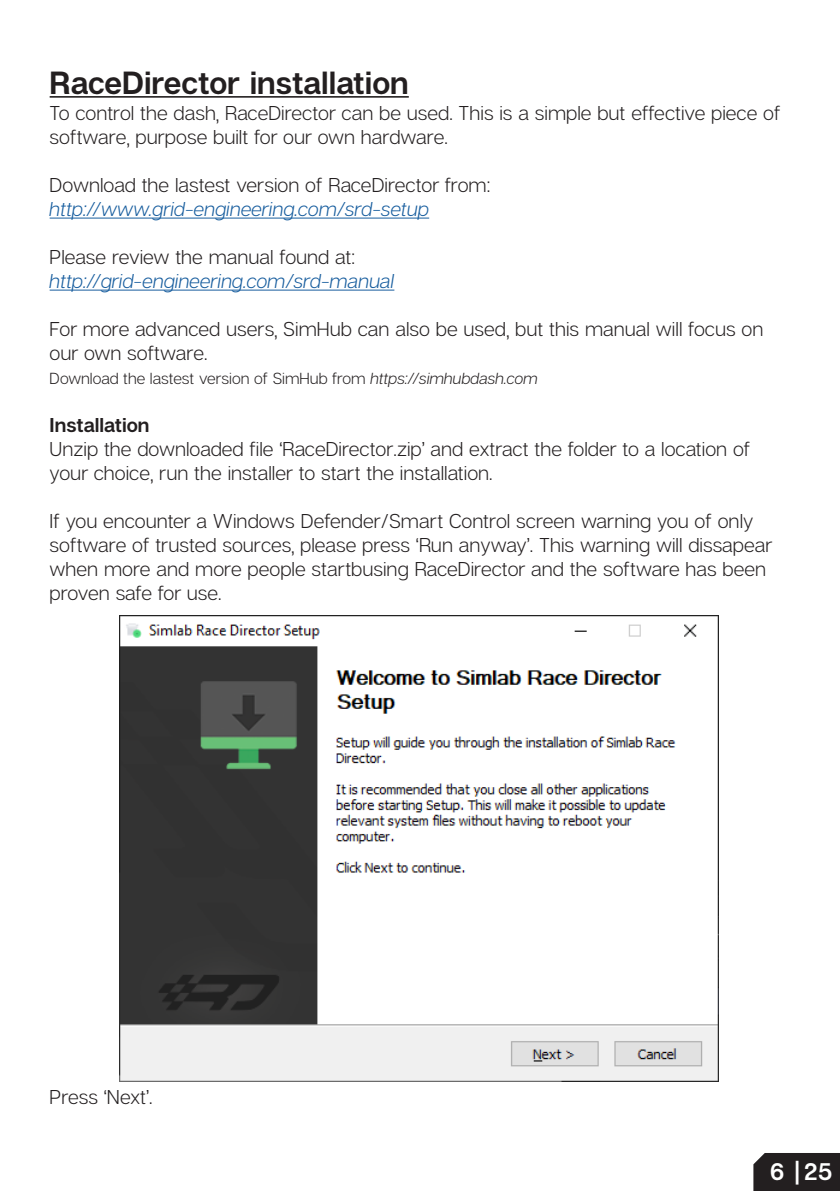
<style>
.page{position:relative;width:840px;height:1191px;background:#fff}
.page>*{position:absolute;margin:0;border:0;box-sizing:border-box;transform-origin:0 0}
.t1{font:700 32px "Articulat CF";color:#231f20}
.t2{font:700 24px "Articulat CF";color:#fff}
.Paragraph_Style_1_Al{font:20px/24px "Articulat CF Text";color:#231f20}
.Paragraph_Style_1_Al-2{font:italic 20px "Articulat CF Text";color:#175d9e}
.Paragraph_Style_1_Al-3{font:16px "Articulat CF Text";color:#231f20}
.s1{font-style:italic}
.s2{font-family:"Articulat CF";font-weight:700}
</style>
<div class="page">
<div style="left:753px;top:1153px;width:86px;height:38px;background:#231f20"></div>
<hr style="left:50px;top:96px;width:358px;height:2px;background:#231f20">
<hr style="left:50px;top:218px;width:379px;height:1px;background:#175d9e">
<hr style="left:50px;top:290px;width:344px;height:1px;background:#175d9e">
<img style="left:119px;top:615px;width:599px;height:466px">
<p class="t1" style="left:50px;top:63px;width:360px">RaceDirector installation</p>
<p class="Paragraph_Style_1_Al" style="left:50px;top:102px;width:732px">To control the dash, RaceDirector can be used. This is a simple but effective piece of software, purpose built for our own hardware.</p>
<p class="Paragraph_Style_1_Al" style="left:50px;top:174px;width:442px">Download the lastest version of RaceDirector from:</p>
<p class="Paragraph_Style_1_Al-2" style="left:50px;top:198px;width:381px">http://www.grid-engineering.com/srd-setup</p>
<p class="Paragraph_Style_1_Al" style="left:50px;top:246px;width:306px">Please review the manual found at:</p>
<p class="Paragraph_Style_1_Al-2" style="left:50px;top:270px;width:346px">http://grid-engineering.com/srd-manual</p>
<p class="Paragraph_Style_1_Al" style="left:50px;top:318px;width:714px">For more advanced users, SimHub can also be used, but this manual will focus on our own software.</p>
<p class="Paragraph_Style_1_Al-3" style="left:50px;top:369px;width:489px">Download the lastest version of SimHub from <span class="s1">https://simhubdash.com</span></p>
<p class="Paragraph_Style_1_Al" style="left:50px;top:414px;width:701px"><span class="s2">Installation<br></span>Unzip the downloaded file ‘RaceDirector.zip’ and extract the folder to a location of your choice, run the installer to start the installation.</p>
<p class="Paragraph_Style_1_Al" style="left:50px;top:510px;width:724px">If you encounter a Windows Defender/Smart Control screen warning you of only software of trusted sources, please press ‘Run anyway’. This warning will dissapear when more and more people startbusing RaceDirector and the software has been proven safe for use.</p>
<p class="Paragraph_Style_1_Al" style="left:50px;top:1086px;width:104px">Press ‘Next’.</p>
<p class="t2" style="left:763px;top:1157px;width:71px"><sup>6</sup>6 | 25</p>
</div>
